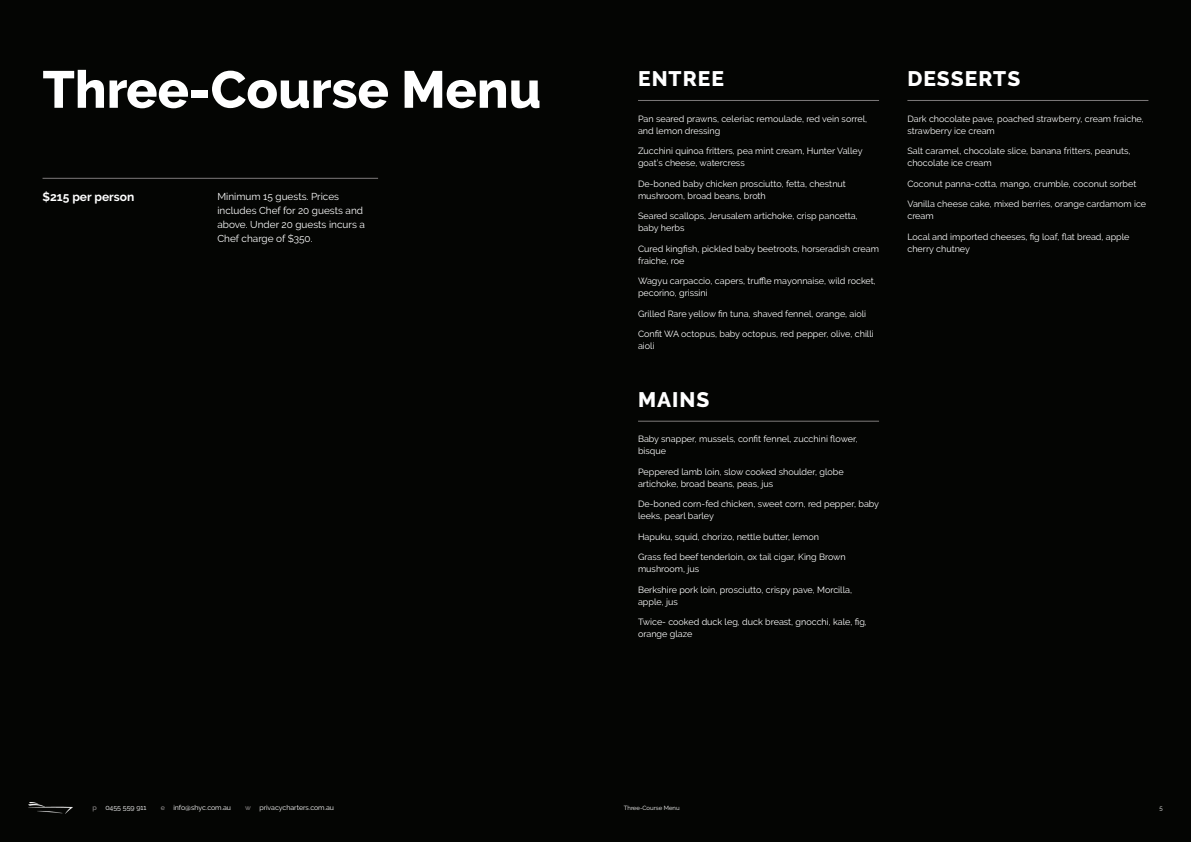
<style>
.page{position:relative;width:1191px;height:842px;background:#fff}
.page>*{position:absolute;margin:0;border:0;box-sizing:border-box;transform-origin:0 0}
.t1{font:800 52px "Raleway";color:#fff}
.t2{font:800 21px "Raleway";letter-spacing:.05em;color:#fff}
.t3{font:700 12px "Raleway";color:#fff}
.t4{font:10px/14px "Raleway";color:#fff}
.t5{font:9px/12px "Raleway";color:#fff}
.t6{font:7px "Raleway";color:#fff}
.t7{font:6px "Raleway";color:#fff}
.s1{font-weight:600;color:#7e7b7b}
</style>
<div class="page">
<div style="left:0;top:0;width:595px;height:842px;background:#040503"></div>
<div style="left:595px;top:0;width:596px;height:842px;background:#040503"></div>
<img style="left:28px;top:802px;width:45px;height:12px">
<hr style="left:638px;top:100px;width:241px;height:1px;background:#7e7b7b">
<hr style="left:638px;top:421px;width:241px;height:1px;background:#7e7b7b">
<hr style="left:907px;top:100px;width:241px;height:1px;background:#7e7b7b">
<hr style="left:43px;top:178px;width:335px;height:1px;background:#7e7b7b">
<p class="t1" style="left:43px;top:60px;width:500px">Three-Course Menu</p>
<p class="t3" style="left:43px;top:190px;width:93px">$215 per person</p>
<p class="t4" style="left:217px;top:189px;width:149px">Minimum 15 guests. Prices includes Chef for 20 guests and above. Under 20 guests incurs a<br>Chef charge of $350.</p>
<p class="t2" style="left:638px;top:66px;width:88px">ENTREE</p>
<p class="t5" style="left:638px;top:112px;width:231px">Pan seared prawns, celeriac remoulade, red vein sorrel, and lemon dressing</p>
<p class="t5" style="left:638px;top:145px;width:226px">Zucchini quinoa fritters, pea mint cream, Hunter Valley goat’s cheese, watercress</p>
<p class="t5" style="left:638px;top:177px;width:209px">De-boned baby chicken prosciutto, fetta, chestnut mushroom, broad beans, broth</p>
<p class="t5" style="left:638px;top:210px;width:221px">Seared scallops, Jerusalem artichoke, crisp pancetta, baby herbs</p>
<p class="t5" style="left:638px;top:242px;width:242px">Cured kingfish, pickled baby beetroots, horseradish cream fraiche, roe</p>
<p class="t5" style="left:638px;top:275px;width:239px">Wagyu carpaccio, capers, truffle mayonnaise, wild rocket, pecorino, grissini</p>
<p class="t5" style="left:638px;top:307px;width:230px">Grilled Rare yellow fin tuna, shaved fennel, orange, aioli</p>
<p class="t5" style="left:638px;top:328px;width:237px">Confit WA octopus, baby octopus, red pepper, olive, chilli aioli</p>
<p class="t2" style="left:638px;top:387px;width:73px">MAINS</p>
<p class="t5" style="left:638px;top:433px;width:221px">Baby snapper, mussels, confit fennel, zucchini flower, bisque</p>
<p class="t5" style="left:638px;top:466px;width:207px">Peppered lamb loin, slow cooked shoulder, globe artichoke, broad beans, peas, jus</p>
<p class="t5" style="left:638px;top:498px;width:243px">De-boned corn-fed chicken, sweet corn, red pepper, baby leeks, pearl barley</p>
<p class="t5" style="left:638px;top:531px;width:182px">Hapuku, squid, chorizo, nettle butter, lemon</p>
<p class="t5" style="left:638px;top:551px;width:209px">Grass fed beef tenderloin, ox tail cigar, King Brown mushroom, jus</p>
<p class="t5" style="left:638px;top:584px;width:215px">Berkshire pork loin, prosciutto, crispy pave, Morcilla, apple, jus</p>
<p class="t5" style="left:638px;top:616px;width:230px">Twice- cooked duck leg, duck breast, gnocchi, kale, fig, orange glaze</p>
<p class="t2" style="left:907px;top:66px;width:114px">DESSERTS</p>
<p class="t5" style="left:907px;top:112px;width:238px">Dark chocolate pave, poached strawberry, cream fraiche, strawberry ice cream</p>
<p class="t5" style="left:907px;top:145px;width:225px">Salt caramel, chocolate slice, banana fritters, peanuts, chocolate ice cream</p>
<p class="t5" style="left:907px;top:177px;width:230px">Coconut panna-cotta, mango, crumble, coconut sorbet</p>
<p class="t5" style="left:907px;top:198px;width:240px">Vanilla cheese cake, mixed berries, orange cardamom ice cream</p>
<p class="t5" style="left:907px;top:230px;width:224px">Local and imported cheeses, fig loaf, flat bread, apple cherry chutney</p>
<p class="t6" style="left:92px;top:804px;width:56px"><span class="s1">p</span> 0455 559 911</p>
<p class="t6" style="left:161px;top:804px;width:72px"><span class="s1">e</span> info@shyc.com.au</p>
<p class="t6" style="left:245px;top:804px;width:90px"><span class="s1">w</span> privacycharters.com.au</p>
<p class="t7" style="left:1159px;top:805px;width:5px">5</p>
<p class="t7" style="left:624px;top:805px;width:57px">Three-Course Menu</p>
</div>
